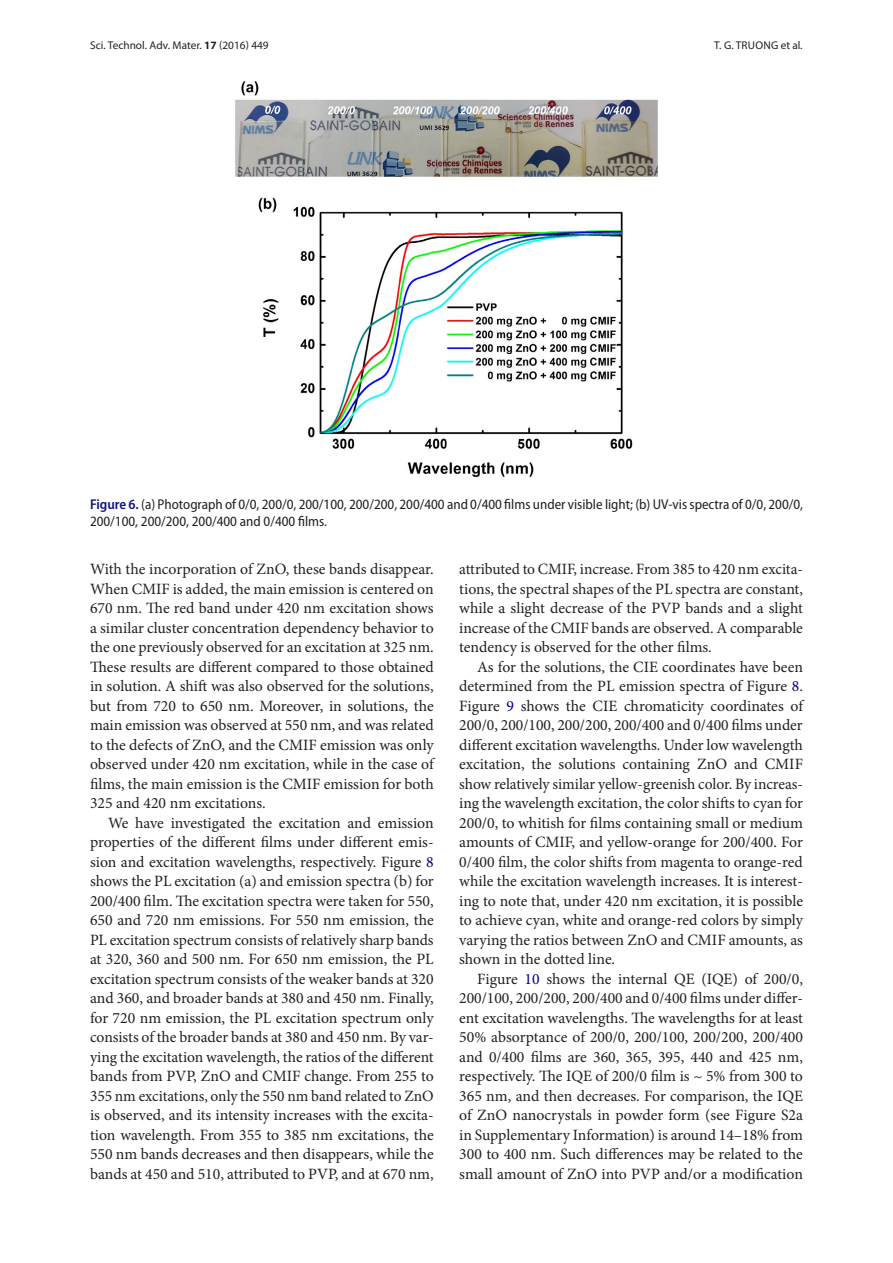
<style>
.page{position:relative;width:893px;height:1263px;background:#fff}
.page>*{position:absolute;margin:0;border:0;box-sizing:border-box;transform-origin:0 0}
.t1{font:15.75px/19.5px "Minion Pro";color:#231f20;text-align:justify}
.t2{font:semi-condensed 14.25px/16.5px "Myriad Pro";color:#231f20}
.t3{font:11.25px "Myriad Pro";color:#231f20}
.t4{font:11.25px "Myriad Pro";letter-spacing:.02em;color:#231f20}
.s1{font-weight:700}
.s2{font-style:italic}
.s3{font-weight:600;color:#10147e}
.s4{color:#000080}
</style>
<div class="page">
<img style="left:235px;top:81px;width:423px;height:397px">
<p class="t3" style="left:90px;top:39px;width:180px">Sci. Technol. Adv. Mater. <span class="s1">17</span> (2016) 449</p>
<p class="t4" style="left:714px;top:39px;width:90px">T. G. TRUONG et al<span class="s2">.</span></p>
<p class="t2" style="left:90px;top:496px;width:715px"><span class="s3">Figure 6.</span> (a) Photograph of 0/0, 200/0, 200/100, 200/200, 200/400 and 0/400 films under visible light; (b) UV-vis spectra of 0/0, 200/0,<br>200/100, 200/200, 200/400 and 0/400 films.</p>
<p class="t1" style="left:90px;top:560px;width:345px">With the incorporation of ZnO, these bands disappear.<br>When CMIF is added, the main emission is centered on 670 nm. The red band under 420 nm excitation shows a similar cluster concentration dependency behavior to the one previously observed for an excitation at 325 nm.<br>These results are different compared to those obtained in solution. A shift was also observed for the solutions, but from 720 to 650 nm. Moreover, in solutions, the main emission was observed at 550 nm, and was related to the defects of ZnO, and the CMIF emission was only observed under 420 nm excitation, while in the case of films, the main emission is the CMIF emission for both 325 and 420 nm excitations.</p>
<p class="t1" style="left:90px;top:813px;width:345px;text-indent:18px">We have investigated the excitation and emission properties of the different films under different emis&shy;sion and excitation wavelengths, respectively. Figure <span class="s4">8 </span>shows the PL excitation (a) and emission spectra (b) for 200/400 film. The excitation spectra were taken for 550, 650 and 720 nm emissions. For 550 nm emission, the PL excitation spectrum consists of relatively sharp bands at 320, 360 and 500 nm. For 650 nm emission, the PL excitation spectrum consists of the weaker bands at 320 and 360, and broader bands at 380 and 450 nm. Finally, for 720 nm emission, the PL excitation spectrum only consists of the broader bands at 380 and 450 nm. By var&shy;ying the excitation wavelength, the ratios of the different bands from PVP, ZnO and CMIF change. From 255 to 355 nm excitations, only the 550 nm band related to ZnO is observed, and its intensity increases with the excita&shy;tion wavelength. From 355 to 385 nm excitations, the 550 nm bands decreases and then disappears, while the bands at 450 and 510, attributed to PVP, and at 670 nm,</p>
<p class="t1" style="left:459px;top:560px;width:345px">attributed to CMIF, increase. From 385 to 420 nm excita&shy;tions, the spectral shapes of the PL spectra are constant, while a slight decrease of the PVP bands and a slight increase of the CMIF bands are observed. A comparable tendency is observed for the other films.</p>
<p class="t1" style="left:459px;top:657px;width:345px;text-indent:18px">As for the solutions, the CIE coordinates have been determined from the PL emission spectra of Figure <span class="s4">8</span>.<br>Figure <span class="s4">9</span> shows the CIE chromaticity coordinates of 200/0, 200/100, 200/200, 200/400 and 0/400 films under different excitation wavelengths. Under low wavelength excitation, the solutions containing ZnO and CMIF show relatively similar yellow-greenish color. By increas&shy;ing the wavelength excitation, the color shifts to cyan for 200/0, to whitish for films containing small or medium amounts of CMIF, and yellow-orange for 200/400. For 0/400 film, the color shifts from magenta to orange-red while the excitation wavelength increases. It is interest&shy;ing to note that, under 420 nm excitation, it is possible to achieve cyan, white and orange-red colors by simply varying the ratios between ZnO and CMIF amounts, as shown in the dotted line.</p>
<p class="t1" style="left:459px;top:969px;width:345px;text-indent:18px">Figure <span class="s4">10</span> shows the internal QE (IQE) of 200/0, 200/100, 200/200, 200/400 and 0/400 films under differ&shy;ent excitation wavelengths. The wavelengths for at least 50% absorptance of 200/0, 200/100, 200/200, 200/400 and 0/400 films are 360, 365, 395, 440 and 425 nm, respectively. The IQE of 200/0 film is ~ 5% from 300 to 365 nm, and then decreases. For comparison, the IQE of ZnO nanocrystals in powder form (see Figure S2a in Supplementary Information) is around 14–18% from 300 to 400 nm. Such differences may be related to the small amount of ZnO into PVP and/or a modification</p>
</div>
